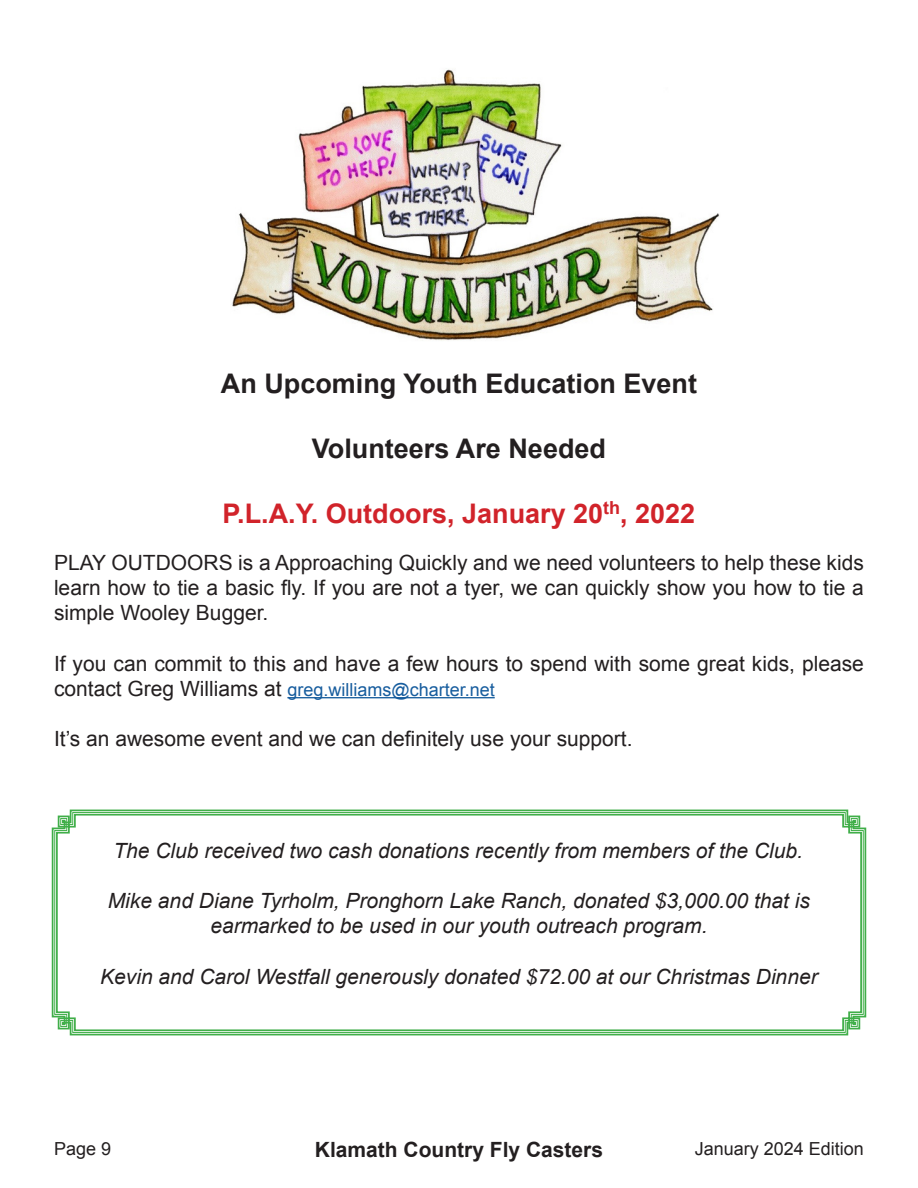
<style>
.page{position:relative;width:918px;height:1188px;background:#fff}
.page>*{position:absolute;margin:0;border:0;box-sizing:border-box;transform-origin:0 0}
.t1{font:700 27px "Arial";color:#231f20}
.t2{font:700 27px "Arial";color:#d1232a}
.t3{font:21px/25.2px "Arial";color:#231f20;text-align:justify}
.t4{font:italic 21px "Arial";color:#231f20}
.t5{font:700 21px "Arial";color:#231f20}
.t6{font:18px "Arial";color:#175d9e}
.t7{font:18px "Arial";color:#231f20}
.s1{font-size:21px;color:#231f20}
</style>
<div class="page">
<hr style="left:287px;top:697px;width:208px;height:1px;background:#175d9e">
<img style="left:232px;top:69px;width:488px;height:272px">
<svg style="left:51px;top:809px;width:816px;height:227px;background:#88cc8e"></svg>
<svg style="left:55px;top:813px;width:808px;height:219px"></svg>
<p class="t1" style="left:221px;top:366px;width:478px">An Upcoming Youth Education Event</p>
<p class="t1" style="left:312px;top:431px;width:296px">Volunteers Are Needed</p>
<p class="t2" style="left:223px;top:496px;width:474px">P.L.A.Y. Outdoors, January 20<sup>th</sup>, 2022</p>
<p class="t3" style="left:54px;top:550px;width:811px">PLAY OUTDOORS is a Approaching Quickly and we need volunteers to help these kids learn how to tie a basic fly. If you are not a tyer, we can quickly show you how to tie a simple Wooley Bugger.</p>
<p class="t3" style="left:54px;top:651px;width:811px">If you can commit to this and have a few hours to spend with some great kids, please</p>
<p class="t6" style="left:54px;top:678px;width:442px"><span class="s1">contact Greg Williams at</span> greg.williams@charter.net</p>
<p class="t3" style="left:54px;top:726px;width:580px">It’s an awesome event and we can definitely use your support.</p>
<p class="t4" style="left:113px;top:837px;width:691px">The Club received two cash donations recently from members of the Club.</p>
<p class="t4" style="left:108px;top:887px;width:704px">Mike and Diane Tyrholm, Pronghorn Lake Ranch, donated $3,000.00 that is</p>
<p class="t4" style="left:210px;top:912px;width:499px">earmarked to be used in our youth outreach program.</p>
<p class="t4" style="left:100px;top:963px;width:719px">Kevin and Carol Westfall generously donated $72.00 at our Christmas Dinner</p>
<p class="t7" style="left:54px;top:1137px;width:59px">Page 9</p>
<p class="t5" style="left:315px;top:1136px;width:290px">Klamath Country Fly Casters</p>
<p class="t7" style="left:695px;top:1137px;width:171px">January 2024 Edition</p>
</div>
